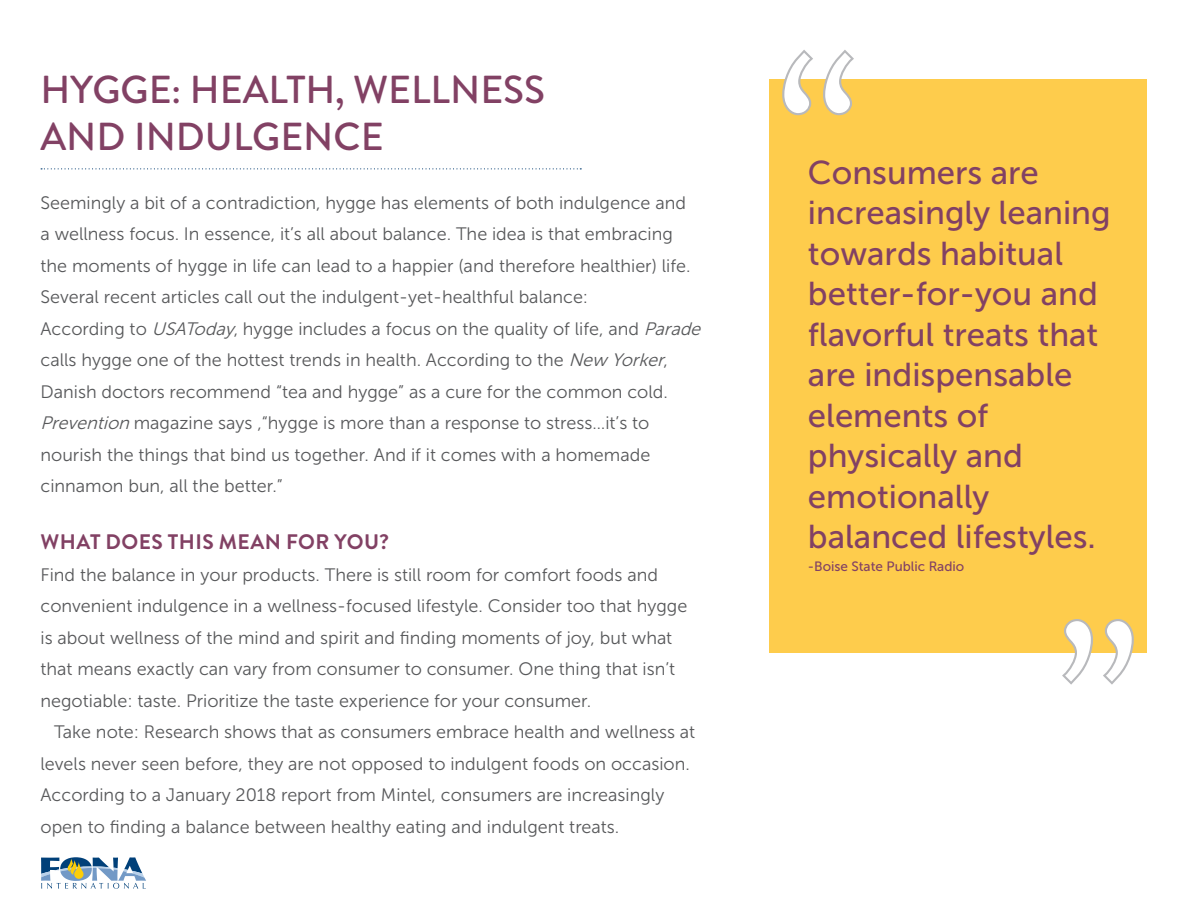
<style>
.page{position:relative;width:1188px;height:918px;background:#fff}
.page>*{position:absolute;margin:0;border:0;box-sizing:border-box;transform-origin:0 0}
.t1{font:300 247.5px "Caecilia LT Std";color:#fff}
.t2{font:500 39px/46.8px "Brandon Grotesque";color:#824164}
.t3{font:33px/40.5px "Museo Sans 500";color:#824164}
.t4{font:700 21px "Brandon Grotesque";letter-spacing:.02em;color:#824164}
.t5{font:18px/31.5px "Museo Sans 300";color:#57585a}
.t6{font:13.5px "Museo Sans 500";color:#824164}
.s1{font-style:italic}
</style>
<div class="page">
<svg style="left:41px;top:857px;width:105px;height:32px"></svg>
<svg style="left:41px;top:168px;width:540px;height:1px"></svg>
<div style="left:770px;top:79px;width:377px;height:573px;background:#fecc4c"></div>
<svg style="left:782px;top:50px;width:72px;height:66px"></svg>
<svg style="left:1059px;top:619px;width:77px;height:66px"></svg>
<h2 class="t2" style="left:40px;top:67px;width:506px">HYGGE: HEALTH, WELLNESS<br>AND INDULGENCE</h2>
<p class="t5" style="left:40px;top:187px;width:667px">Seemingly a bit of a contradiction, hygge has elements of both indulgence and<br>a wellness focus. In essence, it’s all about balance. The idea is that embracing<br>the moments of hygge in life can lead to a happier (and therefore healthier) life.<br>Several recent articles call out the indulgent-yet-healthful balance:<br>According to <span class="s1">USAToday</span>, hygge includes a focus on the quality of life, and <span class="s1">Parade </span>calls hygge one of the hottest trends in health. According to the <span class="s1">New Yorker</span>, Danish doctors recommend “tea and hygge” as a cure for the common cold.<br><span class="s1">Prevention</span> magazine says ,“hygge is more than a response to stress…it’s to nourish the things that bind us together. And if it comes with a homemade cinnamon bun, all the better.”</p>
<p class="t4" style="left:41px;top:527px;width:350px">WHAT DOES THIS MEAN FOR YOU?</p>
<p class="t5" style="left:40px;top:559px;width:648px">Find the balance in your products. There is still room for comfort foods and convenient indulgence in a wellness-focused lifestyle. Consider too that hygge is about wellness of the mind and spirit and finding moments of joy, but what that means exactly can vary from consumer to consumer. One thing that isn’t negotiable: taste. Prioritize the taste experience for your consumer.</p>
<p class="t5" style="left:40px;top:716px;width:656px;text-indent:14px">Take note: Research shows that as consumers embrace health and wellness at levels never seen before, they are not opposed to indulgent foods on occasion.<br>According to a January 2018 report from Mintel, consumers are increasingly open to finding a balance between healthy eating and indulgent treats.</p>
<h1 class="t1" style="left:770px;top:20px;width:98px">“</h1>
<h3 class="t3" style="left:808px;top:152px;width:304px">Consumers are increasingly leaning towards habitual better-for-you and flavorful treats that are indispensable elements of physically and emotionally balanced lifestyles.</h3>
<p class="t6" style="left:808px;top:559px;width:158px">-Boise State Public Radio</p>
<h1 class="t1" style="left:1147px;top:714px;width:98px;rotate:-180deg">“</h1>
</div>
